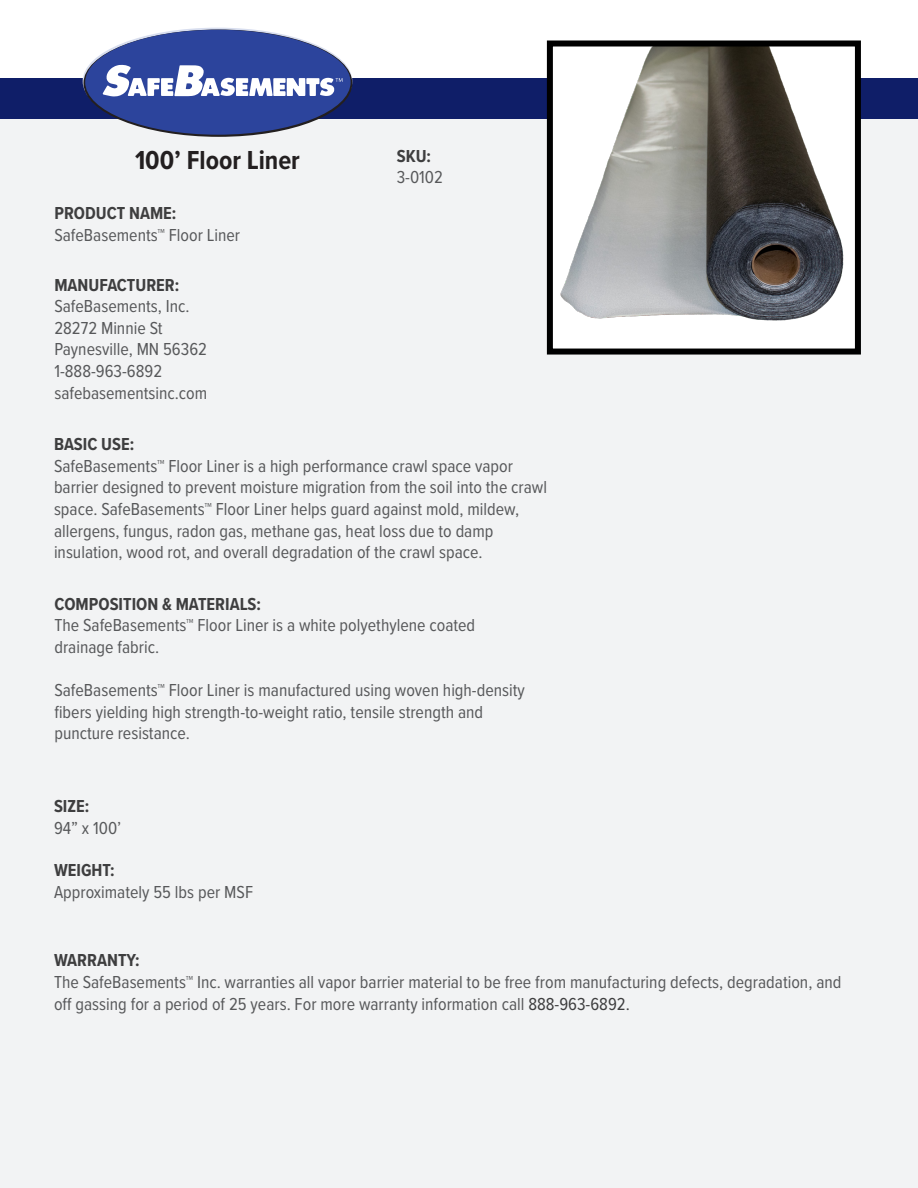
<style>
.page{position:relative;width:918px;height:1188px;background:#fff}
.page>*{position:absolute;margin:0;border:0;box-sizing:border-box;transform-origin:0 0}
.t1{font:700 27px "Proxima Nova Cond";color:#231f20}
.t2{font:18px/21.6px "Proxima Nova Cond";color:#57585a}
.t3{font:700 18px "Proxima Nova Cond";color:#3e3e3f}
.s1{color:#3e3e3f}
</style>
<div class="page">
<div style="left:0;top:118px;width:918px;height:1070px;background:#f2f3f4"></div>
<div style="left:0;top:78px;width:918px;height:40px;background:#0f1e68"></div>
<img style="left:554px;top:47px;width:300px;height:301px">
<div style="left:547px;top:40px;width:314px;height:315px;border:6px solid #000"></div>
<svg style="left:83px;top:30px;width:269px;height:107px"></svg>
<div style="left:85px;top:30px;width:266px;height:105px;background:#2c449c;border-radius:50%"></div>
<svg style="left:103px;top:65px;width:239px;height:32px"></svg>
<p class="t1" style="left:135px;top:140px;width:166px">100’ Floor Liner</p>
<p class="t3" style="left:54px;top:200px;width:123px">PRODUCT NAME:</p>
<p class="t2" style="left:54px;top:223px;width:187px">SafeBasements™ Floor Liner</p>
<p class="t3" style="left:54px;top:271px;width:126px">MANUFACTURER:</p>
<p class="t2" style="left:54px;top:295px;width:137px">SafeBasements, Inc.</p>
<p class="t2" style="left:54px;top:316px;width:110px">28272 Minnie St</p>
<p class="t2" style="left:54px;top:338px;width:154px">Paynesville, MN 56362</p>
<p class="t2" style="left:54px;top:360px;width:109px">1-888-963-6892</p>
<p class="t2" style="left:54px;top:381px;width:154px">safebasementsinc.com</p>
<p class="t3" style="left:397px;top:142px;width:36px">SKU:</p>
<p class="t2" style="left:397px;top:166px;width:48px">3-0102</p>
<p class="t3" style="left:54px;top:431px;width:82px">BASIC USE:</p>
<p class="t2" style="left:54px;top:454px;width:461px">SafeBasements™ Floor Liner is a high performance crawl space vapor</p>
<p class="t2" style="left:54px;top:476px;width:495px">barrier designed to prevent moisture migration from the soil into the crawl space. SafeBasements™ Floor Liner helps guard against mold, mildew, allergens, fungus, radon gas, methane gas, heat loss due to damp</p>
<p class="t2" style="left:54px;top:541px;width:430px">insulation, wood rot, and overall degradation of the crawl space.</p>
<p class="t3" style="left:54px;top:590px;width:208px">COMPOSITION &amp; MATERIALS:</p>
<p class="t2" style="left:54px;top:614px;width:422px">The SafeBasements™ Floor Liner is a white polyethylene coated drainage fabric.</p>
<p class="t2" style="left:54px;top:679px;width:472px">SafeBasements™ Floor Liner is manufactured using woven high-density fibers yielding high strength-to-weight ratio, tensile strength and</p>
<p class="t2" style="left:54px;top:722px;width:137px">puncture resistance.</p>
<p class="t3" style="left:54px;top:793px;width:37px">SIZE:</p>
<p class="t2" style="left:54px;top:816px;width:69px">94” x 100’</p>
<p class="t3" style="left:54px;top:857px;width:62px">WEIGHT:</p>
<p class="t2" style="left:54px;top:880px;width:201px">Approximately 55 lbs per MSF</p>
<p class="t3" style="left:54px;top:947px;width:87px">WARRANTY:</p>
<p class="t2" style="left:54px;top:971px;width:789px">The SafeBasements™ Inc. warranties all vapor barrier material to be free from manufacturing defects, degradation, and</p>
<p class="t2" style="left:54px;top:992px;width:577px">off gassing for a period of 25 years. For more warranty information call <span class="s1">888-963-6892.</span></p>
</div>
